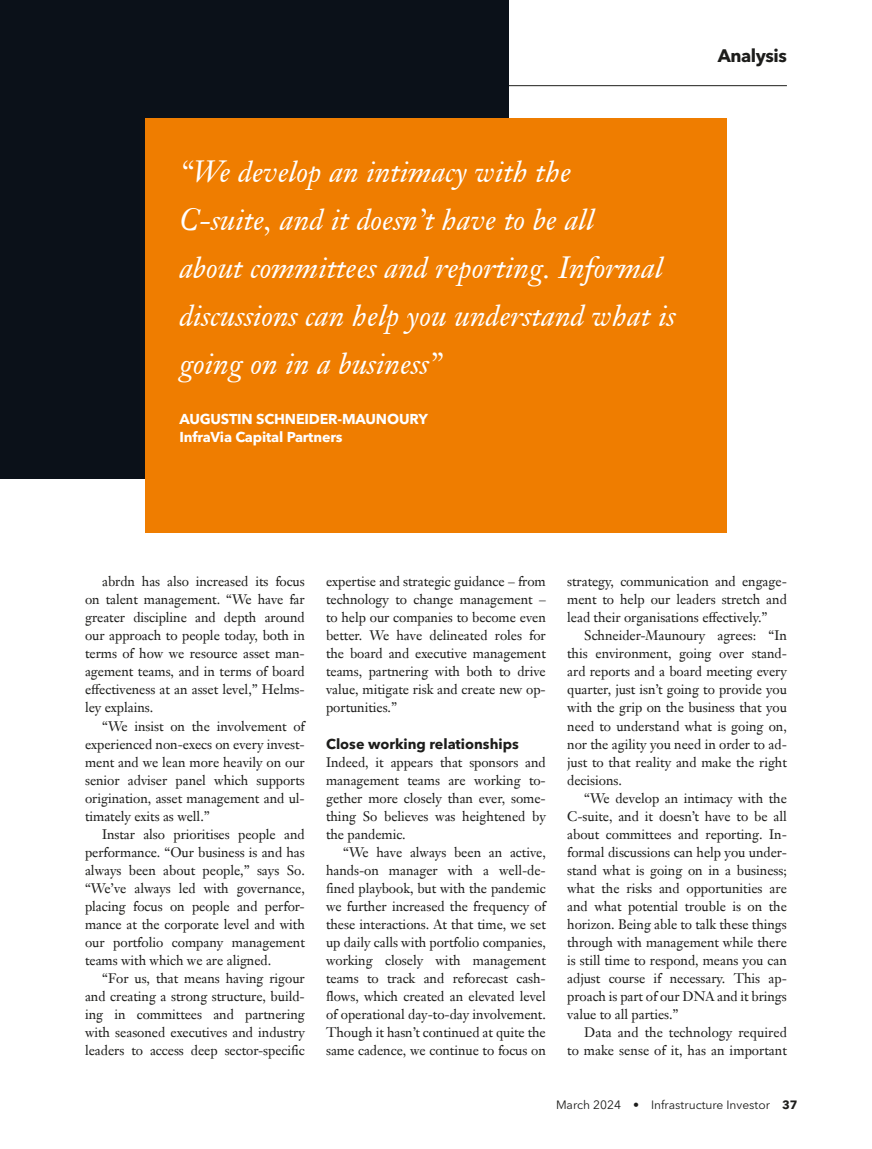
<style>
.page{position:relative;width:872px;height:1149px;background:#fff}
.page>*{position:absolute;margin:0;border:0;box-sizing:border-box;transform-origin:0 0}
.t1{font:italic 30px/48px "Janson Text LT Pro";color:#fff}
.t2{font:700 18px "Avenir Next LT Pro";letter-spacing:-.025em;color:#1d1d1b}
.t3{font:700 14.25px/18px "Avenir Next LT Pro";letter-spacing:-.01em;color:#fff}
.t4{font:700 14.25px "Avenir Next LT Pro";color:#1d1d1b}
.t5{font:13.5px/18px "Janson Text LT Pro";letter-spacing:-.005em;color:#1d1d1b;text-align:justify}
.t6{font:12px "Avenir Next LT Pro";color:#1d1d1b}
.s1{font-weight:700}
</style>
<div class="page">
<hr style="left:0;top:85px;width:787px;height:1px;background:#1d1d1b">
<div style="left:0;top:0;width:508px;height:478px;background:#0b1119"></div>
<div style="left:145px;top:118px;width:581px;height:414px;background:#ef7d00"></div>
<h1 class="t1" style="left:179px;top:147px;width:498px">“We develop an intimacy with the<br>C-suite, and it doesn’t have to be all<br>about committees and reporting. Informal discussions can help you understand what is going on in a business”</h1>
<p class="t3" style="left:179px;top:410px;width:250px">AUGUSTIN SCHNEIDER-MAUNOURY<br>InfraVia Capital Partners</p>
<h2 class="t2" style="left:717px;top:45px;width:71px">Analysis</h2>
<p class="t5" style="left:85px;top:572px;width:221px;text-indent:17px">abrdn has also increased its focus on talent management. “We have far greater discipline and depth around our approach to people today, both in terms of how we resource asset man&shy;agement teams, and in terms of board effectiveness at an asset level,” Helms&shy;ley explains.</p>
<p class="t5" style="left:85px;top:716px;width:221px;text-indent:17px">“We insist on the involvement of experienced non-execs on every invest&shy;ment and we lean more heavily on our senior adviser panel which supports origination, asset management and ul&shy;timately exits as well.”</p>
<p class="t5" style="left:85px;top:824px;width:221px;text-indent:17px">Instar also prioritises people and performance. “Our business is and has always been about people,” says So. “We’ve always led with governance, placing focus on people and perfor&shy;mance at the corporate level and with our portfolio company management teams with which we are aligned.</p>
<p class="t5" style="left:85px;top:968px;width:221px;text-indent:17px">“For us, that means having rigour and creating a strong structure, build&shy;ing in committees and partnering with seasoned executives and industry leaders to access deep sector-specific</p>
<p class="t5" style="left:326px;top:572px;width:221px">expertise and strategic guidance – from technology to change management – to help our companies to become even better. We have delineated roles for the board and executive management teams, partnering with both to drive value, mitigate risk and create new op&shy;portunities.”</p>
<p class="t4" style="left:326px;top:734px;width:194px">Close working relationships</p>
<p class="t5" style="left:326px;top:752px;width:221px">Indeed, it appears that sponsors and management teams are working to&shy;gether more closely than ever, some&shy;thing So believes was heightened by the pandemic.</p>
<p class="t5" style="left:326px;top:842px;width:221px;text-indent:17px">“We have always been an active, hands-on manager with a well-de&shy;fined playbook, but with the pandemic we further increased the frequency of these interactions. At that time, we set up daily calls with portfolio companies, working closely with management teams to track and reforecast cash&shy;flows, which created an elevated level of operational day-to-day involvement.<br>Though it hasn’t continued at quite the same cadence, we continue to focus on</p>
<p class="t5" style="left:567px;top:572px;width:221px">strategy, communication and engage&shy;ment to help our leaders stretch and lead their organisations effectively.”</p>
<p class="t5" style="left:567px;top:626px;width:221px;text-indent:17px">Schneider-Maunoury agrees: “In this environment, going over stand&shy;ard reports and a board meeting every quarter, just isn’t going to provide you with the grip on the business that you need to understand what is going on, nor the agility you need in order to ad&shy;just to that reality and make the right decisions.</p>
<p class="t5" style="left:567px;top:788px;width:221px;text-indent:17px">“We develop an intimacy with the C-suite, and it doesn’t have to be all about committees and reporting. In&shy;formal discussions can help you under&shy;stand what is going on in a business; what the risks and opportunities are and what potential trouble is on the horizon. Being able to talk these things through with management while there is still time to respond, means you can adjust course if necessary. This ap&shy;proach is part of our DNA and it brings value to all parties.”</p>
<p class="t5" style="left:567px;top:1022px;width:221px;text-align:right">Data and the technology required<br>to make sense of it, has an important</p>
<p class="t6" style="left:556px;top:1097px;width:243px">March 2024 • Infrastructure Investor <span class="s1">37</span></p>
</div>
